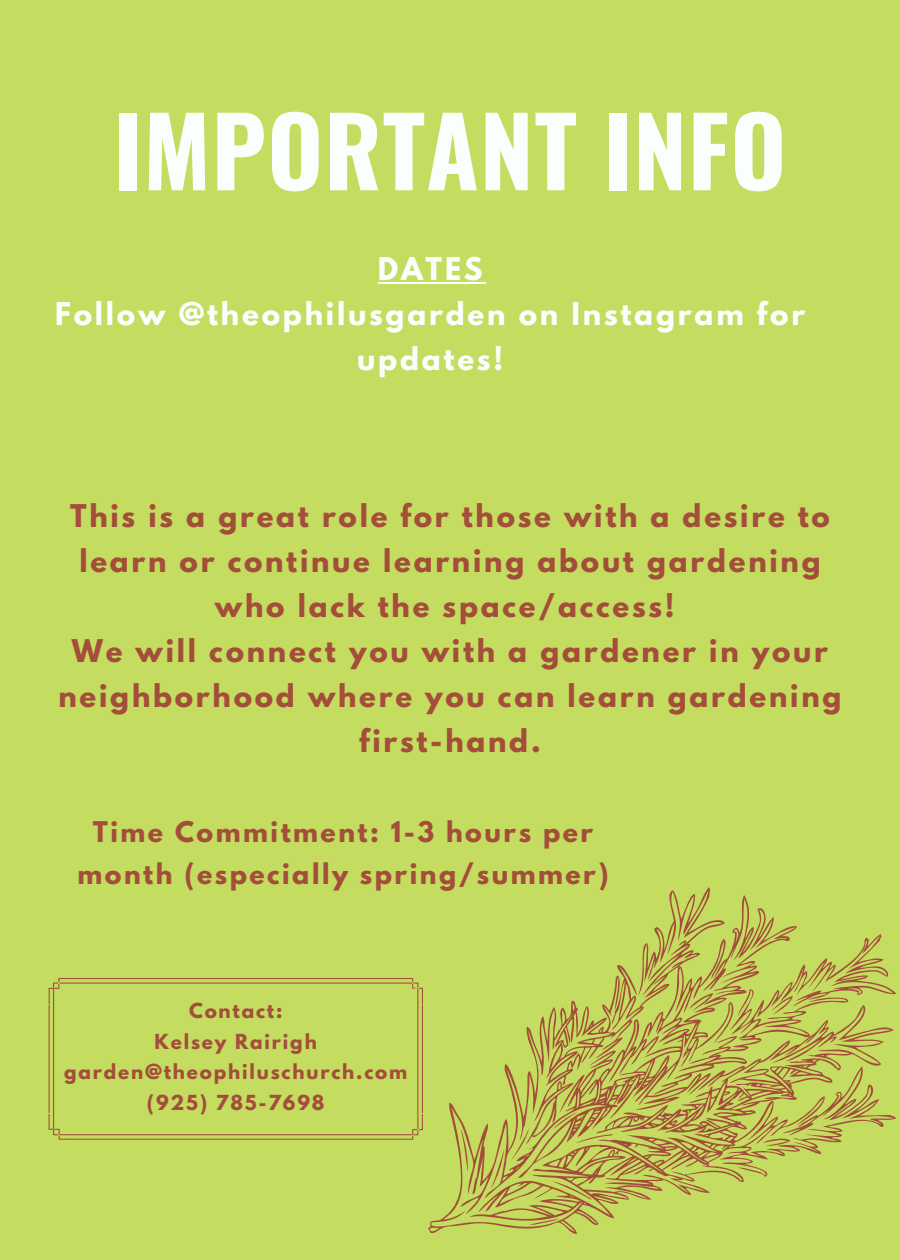
<style>
.page{position:relative;width:900px;height:1260px;background:#c4dc60}
.page>*{position:absolute;margin:0;border:0;box-sizing:border-box;transform-origin:0 0}
.t1{font:700 95.75px "Oswald";letter-spacing:.01em;color:#f9fffc}
.t2{font:700 27.75px/45px "League Spartan";letter-spacing:.1em;color:#a34d3a;text-align:center}
.t3{font:700 27.75px/45px "League Spartan";letter-spacing:.1em;color:#f9fffc;text-align:center}
.t4{font:700 25.25px/42px "League Spartan";letter-spacing:.1em;color:#a34d3a;text-align:center}
.t5{font:700 18.25px/30.5px "League Spartan";letter-spacing:.1em;color:#a34d3a;text-align:center}
</style>
<div class="page">
<hr style="left:378px;top:282px;width:107px;height:2px;background:#f9fffc">
<svg style="left:428px;top:887px;width:469px;height:347px"></svg>
<svg style="left:763px;top:1130px;width:28px;height:23px"></svg>
<svg style="left:447px;top:1111px;width:166px;height:122px"></svg>
<svg style="left:49px;top:978px;width:374px;height:162px"></svg>
<h1 class="t1" style="left:114px;top:76px;width:674px">IMPORTANT INFO</h1>
<p class="t3" style="left:55px;top:250px;width:752px">DATES<br>Follow @theophilusgarden on Instagram for updates!</p>
<p class="t2" style="left:59px;top:497px;width:784px">This is a great role for those with a desire to learn or continue learning about gardening who lack the space/access!<br>We will connect you with a gardener in your neighborhood where you can learn gardening first-hand.</p>
<p class="t4" style="left:77px;top:814px;width:533px">Time Commitment: 1-3 hours per month (especially spring/summer)</p>
<p class="t5" style="left:64px;top:998px;width:345px">Contact:<br>Kelsey Rairigh garden@theophiluschurch.com (925) 785-7698</p>
</div>
